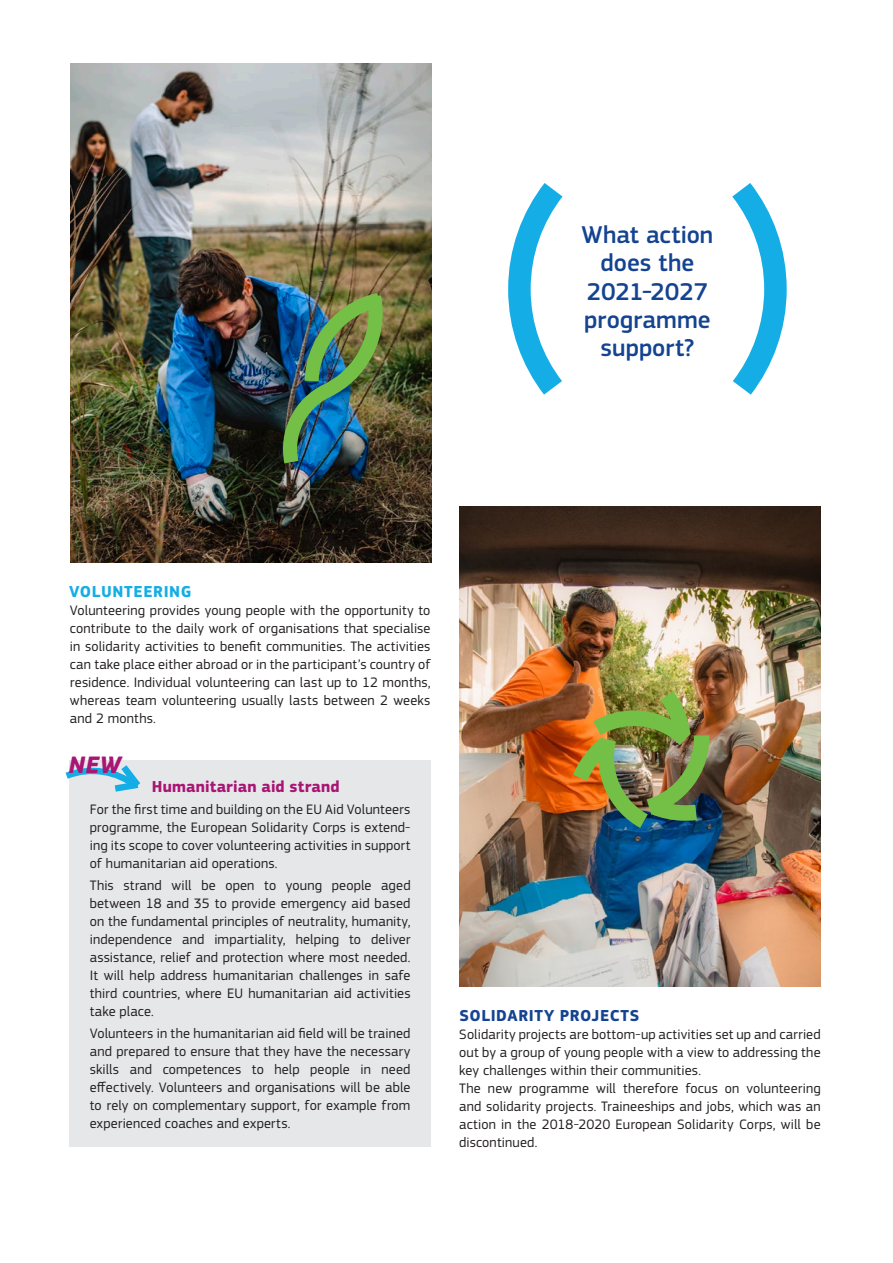
<style>
.page{position:relative;width:893px;height:1263px;background:#fff}
.page>*{position:absolute;margin:0;border:0;box-sizing:border-box;transform-origin:0 0}
.t1{font:500 25.2px/28.2px "EC Square Sans Pro";color:#144391;text-align:center}
.Body{font:italic 700 24.75px "EC Square Sans Pro";color:#a81573}
.Body-2{font:700 16.5px "EC Square Sans Pro";letter-spacing:.01em;color:#a81573}
.Body-3{font:700 16.5px "EC Square Sans Pro";letter-spacing:.035em;color:#144391}
.Body-4{font:700 16.5px "EC Square Sans Pro";letter-spacing:.035em;color:#14ade5}
.Body-5{font:14.25px/18px "EC Square Sans Pro";letter-spacing:.01em;color:#231f20;text-align:justify}
</style>
<div class="page">
<img style="left:459px;top:506px;width:362px;height:480px">
<img style="left:70px;top:64px;width:362px;height:498px">
<div style="left:69px;top:760px;width:362px;height:387px;background:#e6e7e9"></div>
<img style="left:271px;top:280px;width:125px;height:199px">
<svg style="left:508px;top:183px;width:55px;height:212px"></svg>
<svg style="left:732px;top:183px;width:55px;height:212px"></svg>
<img style="left:560px;top:674px;width:159px;height:168px">
<svg style="left:65px;top:765px;width:76px;height:27px"></svg>
<h1 class="t1" style="left:581px;top:221px;width:133px">What action does the<br>2021-2027 programme support?</h1>
<p class="Body-4" style="left:69px;top:582px;width:124px">VOLUNTEERING</p>
<p class="Body-5" style="left:70px;top:601px;width:362px">Volunteering provides young people with the opportunity to contribute to the daily work of organisations that specialise in solidarity activities to benefit communities. The activities can take place either abroad or in the participant’s country of residence. Individual volunteering can last up to 12 months, whereas team volunteering usually lasts between 2 weeks and 2 months.</p>
<p class="Body" style="left:69px;top:750px;width:54px">NEW</p>
<p class="Body-2" style="left:152px;top:776px;width:189px">Humanitarian aid strand</p>
<p class="Body-5" style="left:90px;top:800px;width:322px">For the first time and building on the EU Aid Volunteers programme, the European Solidarity Corps is extend&shy;ing its scope to cover volunteering activities in support of humanitarian aid operations.</p>
<p class="Body-5" style="left:90px;top:876px;width:322px">This strand will be open to young people aged between 18 and 35 to provide emergency aid based on the fundamental principles of neutrality, humanity, independence and impartiality, helping to deliver assistance, relief and protection where most needed.<br>It will help address humanitarian challenges in safe third countries, where EU humanitarian aid activities take place.</p>
<p class="Body-5" style="left:90px;top:1025px;width:322px">Volunteers in the humanitarian aid field will be trained and prepared to ensure that they have the necessary skills and competences to help people in need effectively. Volunteers and organisations will be able to rely on complementary support, for example from experienced coaches and experts.</p>
<p class="Body-3" style="left:459px;top:1006px;width:182px">SOLIDARITY PROJECTS</p>
<p class="Body-5" style="left:459px;top:1026px;width:363px">Solidarity projects are bottom-up activities set up and carried out by a group of young people with a view to addressing the key challenges within their communities.</p>
<p class="Body-5" style="left:459px;top:1080px;width:363px">The new programme will therefore focus on volunteering and solidarity projects. Traineeships and jobs, which was an action in the 2018-2020 European Solidarity Corps, will be discontinued.</p>
</div>
